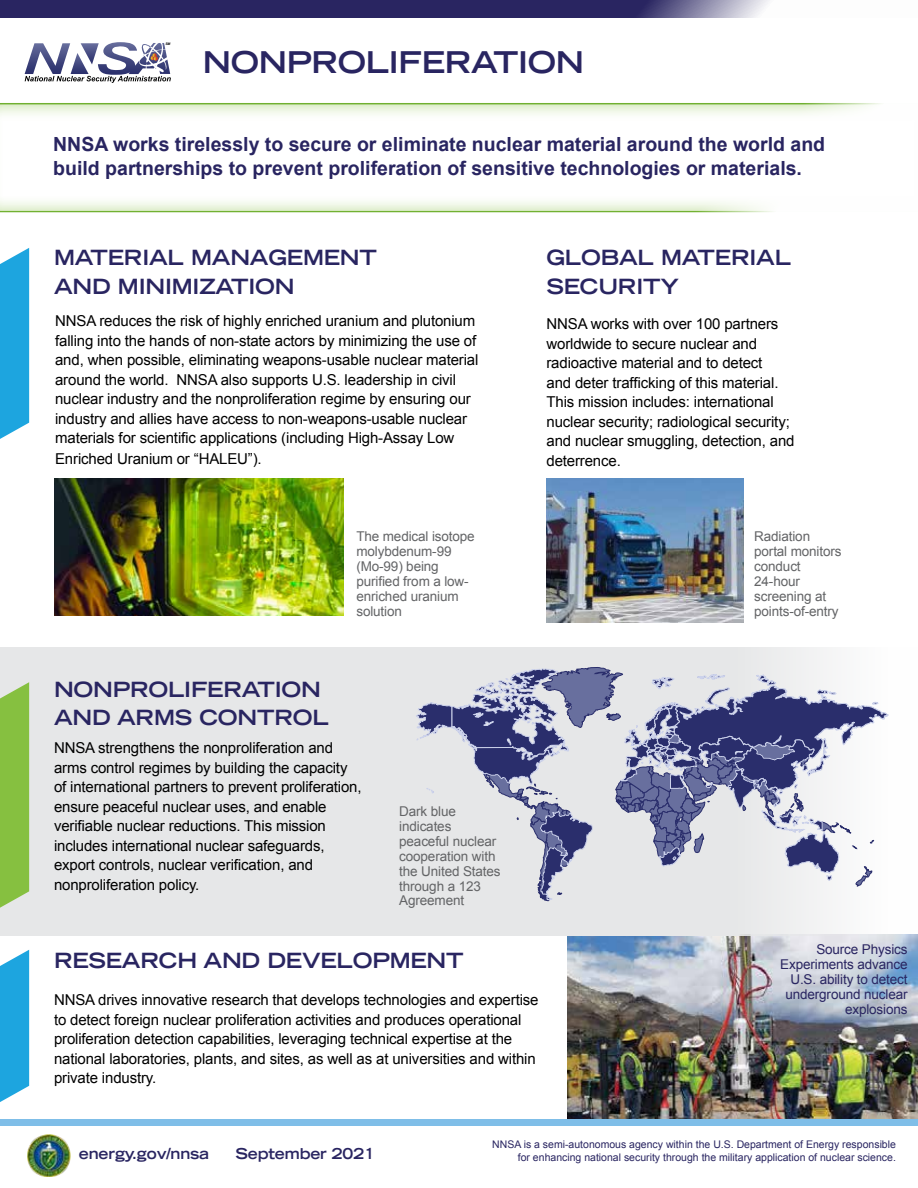
<style>
.page{position:relative;width:918px;height:1188px;background:#fff}
.page>*{position:absolute;margin:0;border:0;box-sizing:border-box;transform-origin:0 0}
.t1{font:700 expanded 30px "Trade Gothic LT Std";letter-spacing:-.01em;color:#292561}
.t2{font:700 expanded 21px/28.2px "Trade Gothic LT Std";letter-spacing:-.01em;color:#292561}
.t3{font:700 19.5px/23.4px "Arial";color:#292561}
.t4{font:15px/19.5px "Arial";letter-spacing:-.01em;color:#000}
.t5{font:700 expanded 15px "Trade Gothic LT Std";letter-spacing:-.01em;color:#292561}
.t6{font:13.5px/15px "Arial";letter-spacing:-.01em;color:#636466}
.t7{font:13.5px/15px "Arial";letter-spacing:-.01em;color:#292561;text-align:right}
.t8{font:10.5px "Arial";color:#292561}
.t9{font:italic 700 3.45px "Arial";color:#000}
</style>
<div class="page">
<img style="left:567px;top:935px;width:351px;height:184px">
<img style="left:54px;top:478px;width:289px;height:137px">
<img style="left:546px;top:478px;width:197px;height:144px">
<svg style="left:25px;top:42px;width:146px;height:41px"></svg>
<svg style="left:0;top:0;width:770px;height:17px;fill:#292561"></svg>
<div style="left:0;top:102px;width:918px;height:112px;background:#86c040;opacity:.75"></div>
<svg style="left:0;top:248px;width:29px;height:191px"></svg>
<svg style="left:0;top:950px;width:29px;height:152px"></svg>
<div style="left:0;top:647px;width:918px;height:288px;background:#e6e7e8"></div>
<svg style="left:0;top:682px;width:29px;height:226px"></svg>
<img style="left:28px;top:1135px;width:42px;height:42px">
<div style="left:0;top:1119px;width:918px;height:7px;background:#7fbee8"></div>
<svg style="left:416px;top:667px;width:472px;height:234px"></svg>
<p class="t9" style="left:165px;top:42px;width:7px">SM</p>
<h1 class="t1" style="left:203px;top:43px;width:383px">NONPROLIFERATION</h1>
<h3 class="t3" style="left:53px;top:134px;width:773px">NNSA works tirelessly to secure or eliminate nuclear material around the world and build partnerships to prevent proliferation of sensitive technologies or materials.</h3>
<h2 class="t2" style="left:54px;top:243px;width:325px">MATERIAL MANAGEMENT<br>AND MINIMIZATION</h2>
<h2 class="t2" style="left:546px;top:243px;width:246px">GLOBAL MATERIAL<br>SECURITY</h2>
<p class="t4" style="left:55px;top:311px;width:425px">NNSA reduces the risk of highly enriched uranium and plutonium falling into the hands of non-state actors by minimizing the use of and, when possible, eliminating weapons-usable nuclear material around the world. NNSA also supports U.S. leadership in civil nuclear industry and the nonproliferation regime by ensuring our industry and allies have access to non-weapons-usable nuclear materials for scientific applications (including High-Assay Low</p>
<p class="t4" style="left:55px;top:449px;width:208px">Enriched Uranium or “HALEU”).</p>
<p class="t4" style="left:546px;top:314px;width:250px">NNSA works with over 100 partners worldwide to secure nuclear and radioactive material and to detect<br>and deter trafficking of this material.<br>This mission includes: international nuclear security; radiological security; and nuclear smuggling, detection, and deterrence.</p>
<h2 class="t2" style="left:54px;top:675px;width:276px">NONPROLIFERATION<br>AND ARMS CONTROL</h2>
<p class="t6" style="left:356px;top:529px;width:120px">The medical isotope molybdenum-99 (Mo-99) being purified from a low&shy;enriched uranium solution</p>
<p class="t4" style="left:54px;top:738px;width:309px">NNSA strengthens the nonproliferation and arms control regimes by building the capacity of international partners to prevent proliferation, ensure peaceful nuclear uses, and enable verifiable nuclear reductions. This mission includes international nuclear safeguards, export controls, nuclear verification, and nonproliferation policy.</p>
<p class="t6" style="left:399px;top:803px;width:103px">Dark blue indicates peaceful nuclear cooperation with the United States through a 123<br>Agreement</p>
<h2 class="t2" style="left:54px;top:946px;width:411px">RESEARCH AND DEVELOPMENT</h2>
<p class="t4" style="left:54px;top:990px;width:486px">NNSA drives innovative research that develops technologies and expertise to detect foreign nuclear proliferation activities and produces operational proliferation detection capabilities, leveraging technical expertise at the national laboratories, plants, and sites, as well as at universities and within private industry.</p>
<p class="t6" style="left:754px;top:529px;width:89px">Radiation portal monitors conduct<br>24-hour screening at points-of-entry</p>
<p class="t7" style="left:780px;top:942px;width:129px">Source Physics<br>Experiments advance<br>U.S. ability to detect underground nuclear explosions</p>
<p class="t8" style="left:492px;top:1138px;width:405px">NNSA is a semi-autonomous agency within the U.S. Department of Energy responsible</p>
<p class="t5" style="left:79px;top:1144px;width:132px">energy.gov/nnsa</p>
<p class="t5" style="left:236px;top:1144px;width:141px">September 2021</p>
<p class="t8" style="left:518px;top:1150px;width:380px">for enhancing national security through the military application of nuclear science.</p>
</div>
